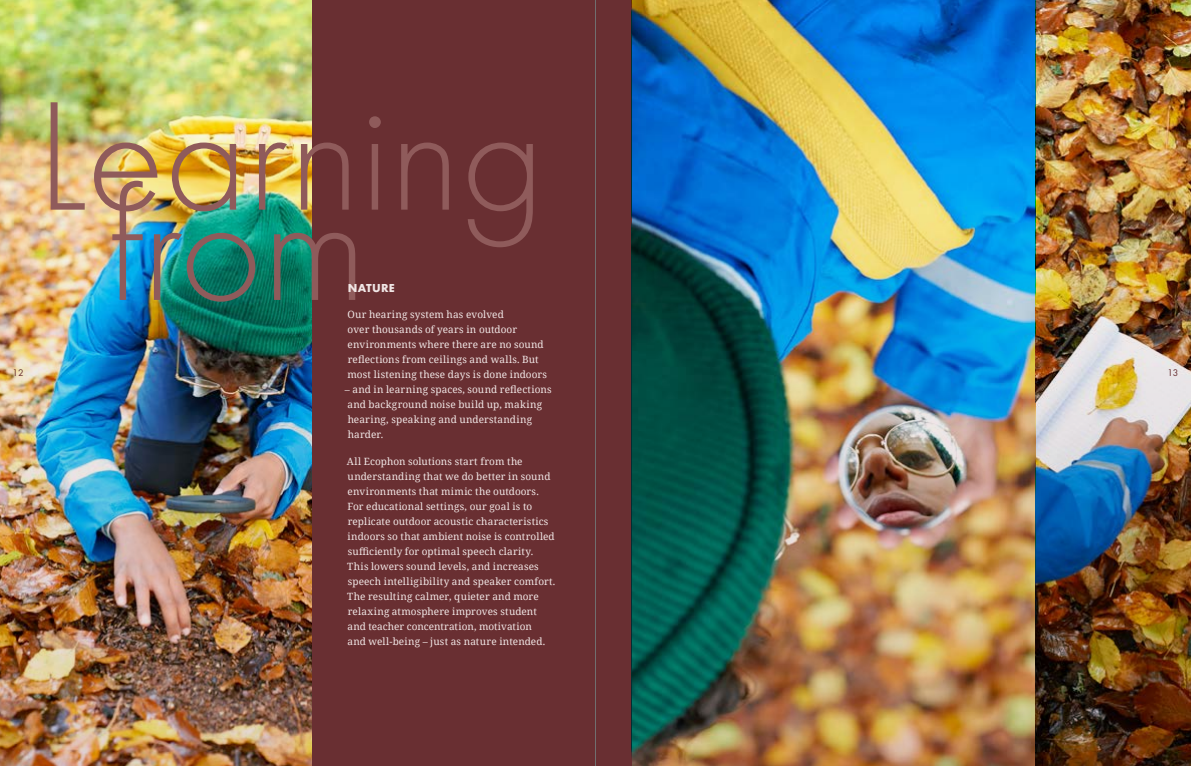
<style>
.page{position:relative;width:1191px;height:766px;background:#fff}
.page>*{position:absolute;margin:0;border:0;box-sizing:border-box;transform-origin:0 0}
.t1{font:300 160.8px "Futura";color:#8f5b5b}
.t2{font:700 12px "Futura";letter-spacing:.025em;color:#f1e7e6}
.t3{font:10px/15px "Noto Serif";letter-spacing:.01em;color:#f1e7e6}
.t4{font:10px "Futura Boo";color:#692f32}
</style>
<div class="page">
<div style="left:312px;top:0;width:319px;height:765px;background:#692f32"></div>
<img style="left:631px;top:0;width:560px;height:765px">
<img style="left:0;top:0;width:312px;height:765px">
<hr style="left:595px;top:0;width:1px;height:765px;background:#706f6f">
<h1 class="t1" style="left:36px;top:65px;width:509px">Learning</h1>
<h1 class="t1" style="left:108px;top:155px;width:260px">from</h1>
<p class="t2" style="left:348px;top:280px;width:49px">NATURE</p>
<p class="t3" style="left:347px;top:306px;width:201px">Our hearing system has evolved<br>over thousands of years in outdoor environments where there are no sound reflections from ceilings and walls. But most listening these days is done indoors</p>
<p class="t3" style="left:345px;top:381px;width:208px">– and in learning spaces, sound reflections and background noise build up, making hearing, speaking and understanding harder.</p>
<p class="t3" style="left:347px;top:453px;width:210px">All Ecophon solutions start from the understanding that we do better in sound environments that mimic the outdoors.<br>For educational settings, our goal is to replicate outdoor acoustic characteristics indoors so that ambient noise is controlled sufficiently for optimal speech clarity.<br>This lowers sound levels, and increases speech intelligibility and speaker comfort.<br>The resulting calmer, quieter and more relaxing atmosphere improves student and teacher concentration, motivation<br>and well-being – just as nature intended.</p>
<p class="t4" style="left:12px;top:366px;width:13px">12</p>
<p class="t4" style="left:1167px;top:366px;width:13px">13</p>
</div>
